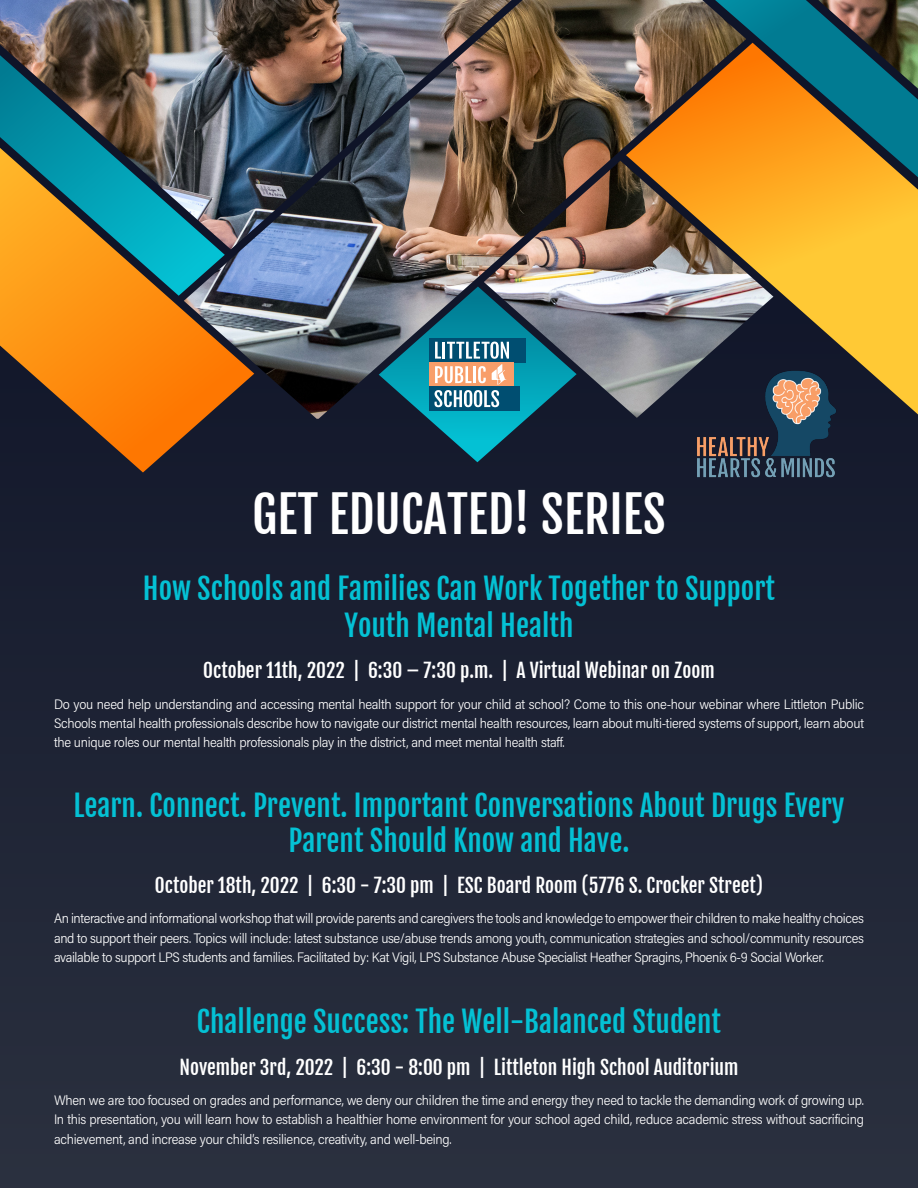
<style>
.page{position:relative;width:918px;height:1188px;background:#202536}
.page>*{position:absolute;margin:0;border:0;box-sizing:border-box;transform-origin:0 0}
.t1{font:49.5px "Fjalla One";color:#fff}
.t2{font:28.95px/34.8px "Fjalla One";color:#04c1d4;text-align:center}
.t3{font:19.35px "Fjalla One";color:#fff}
.t4{font:300 13.8px/19.4px "Acumin Pro Semi Cond";letter-spacing:-.02em;color:#fff;text-align:justify}
</style>
<div class="page">
<img style="left:0;top:0;width:184px;height:55px">
<svg style="left:773px;top:177px;width:145px;height:237px"></svg>
<svg style="left:746px;top:0;width:172px;height:177px;background:#81804a"></svg>
<img style="left:746px;top:161px;width:27px;height:200px">
<img style="left:818px;top:0;width:100px;height:89px">
<img style="left:184px;top:0;width:562px;height:419px">
<img style="left:0;top:55px;width:225px;height:93px">
<svg style="left:0;top:148px;width:254px;height:324px"></svg>
<svg style="left:379px;top:287px;width:198px;height:175px"></svg>
<img style="left:683px;top:361px;width:165px;height:117px">
<p class="t1" style="left:252px;top:484px;width:415px">GET EDUCATED! SERIES</p>
<p class="t2" style="left:143px;top:572px;width:634px">How Schools and Families Can Work Together to Support</p>
<p class="t2" style="left:344px;top:608px;width:231px">Youth Mental Health</p>
<p class="t3" style="left:203px;top:659px;width:513px">October 11th, 2022 | 6:30 – 7:30 p.m. | A Virtual Webinar on Zoom</p>
<p class="t4" style="left:54px;top:694px;width:812px">Do you need help understanding and accessing mental health support for your child at school? Come to this one-hour webinar where Littleton Public Schools mental health professionals describe how to navigate our district mental health resources, learn about multi-tiered systems of support, learn about the unique roles our mental health professionals play in the district, and meet mental health staff.</p>
<p class="t2" style="left:73px;top:788px;width:773px">Learn. Connect. Prevent. Important Conversations About Drugs Every<br>Parent Should Know and Have.</p>
<p class="t3" style="left:155px;top:873px;width:610px">October 18th, 2022 | 6:30 - 7:30 pm | ESC Board Room (5776 S. Crocker Street)</p>
<p class="t4" style="left:54px;top:908px;width:812px">An interactive and informational workshop that will provide parents and caregivers the tools and knowledge to empower their children to make healthy choices and to support their peers. Topics will include: latest substance use/abuse trends among youth, communication strategies and school/community resources available to support LPS students and families. Facilitated by: Kat Vigil, LPS Substance Abuse Specialist Heather Spragins, Phoenix 6-9 Social Worker.</p>
<p class="t2" style="left:197px;top:1004px;width:526px">Challenge Success: The Well-Balanced Student</p>
<p class="t3" style="left:179px;top:1055px;width:561px">November 3rd, 2022 | 6:30 - 8:00 pm | Littleton High School Auditorium</p>
<p class="t4" style="left:54px;top:1090px;width:812px">When we are too focused on grades and performance, we deny our children the time and energy they need to tackle the demanding work of growing up.<br>In this presentation, you will learn how to establish a healthier home environment for your school aged child, reduce academic stress without sacrificing achievement, and increase your child’s resilience, creativity, and well-being.</p>
</div>
